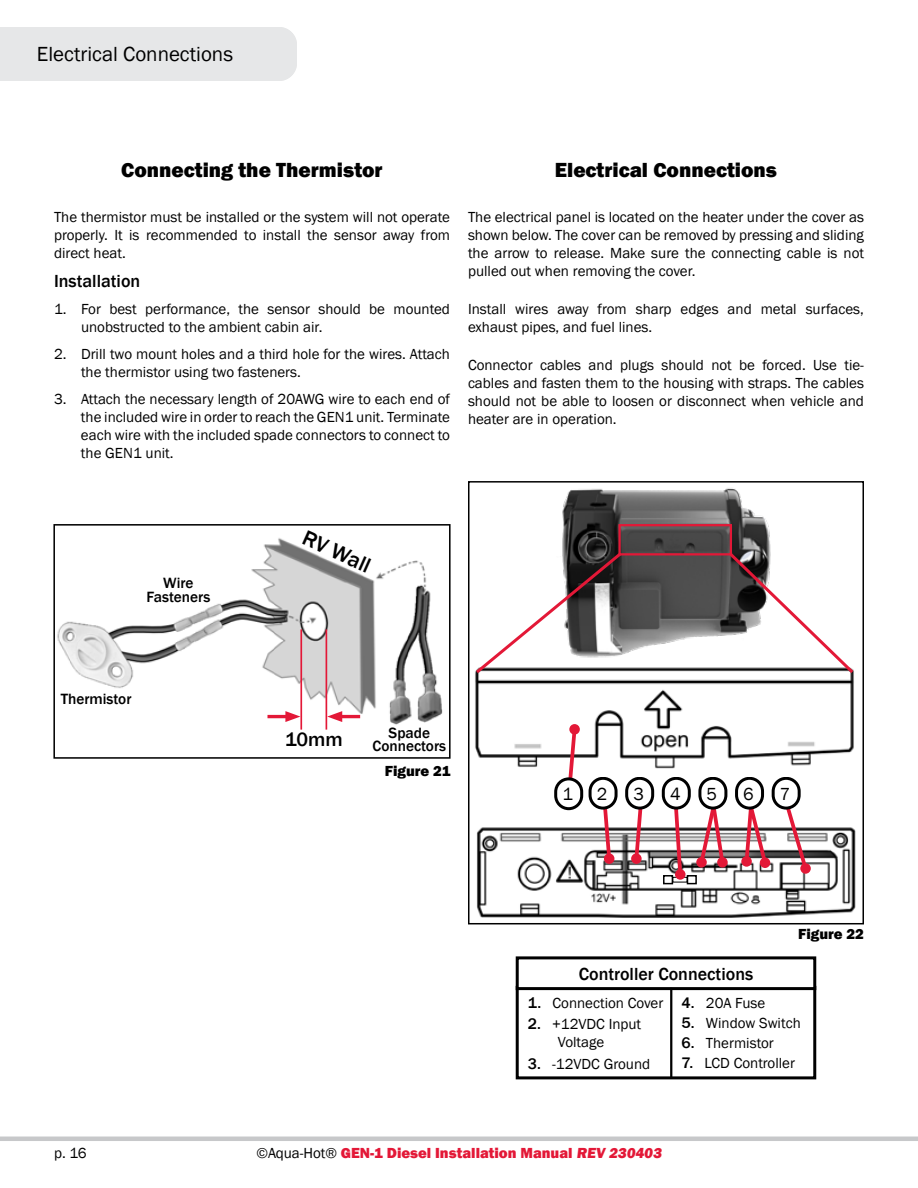
<style>
.page{position:relative;width:918px;height:1188px;background:#fff}
.page>*{position:absolute;margin:0;border:0;box-sizing:border-box;transform-origin:0 0}
.t1{font:500 21.9px "Franklin Gothic";color:#000}
.t2{font:800 21px "Franklin Gothic";color:#000}
.t3{font:21px "Franklin Gothic";color:#000}
.t4{font:500 19.95px "Franklin Gothic";color:#000}
.t5{font:500 18px "Franklin Gothic";color:#000}
.t6{font:18px "Franklin Gothic";color:#000}
.t7{font:500 15.3px/13.8px "Franklin Gothic";color:#000;text-align:center}
.t8{font:15px/18px "Franklin Gothic";color:#000;text-align:justify}
.t9{font:800 15px "Franklin Gothic";color:#e31837}
.t10{font:800 15px "Franklin Gothic";color:#000}
.s1{font-weight:500;font-size:15.75px}
.s2{font-weight:400;color:#000}
</style>
<div class="page">
<hr style="left:0;top:1137px;width:918px;height:4px;background:#c7c8ca">
<div style="left:0;top:27px;width:297px;height:54px;background:#e6e7e8"></div>
<img style="left:476px;top:810px;width:380px;height:108px">
<svg style="left:743px;top:804px;width:27px;height:63px"></svg>
<div style="left:741px;top:856px;width:11px;height:11px;background:#e31837;border-radius:50%"></div>
<div style="left:737px;top:778px;width:26px;height:30px;background:#fff;border-radius:13px"></div>
<div style="left:735px;top:777px;width:29px;height:33px;border:3px solid #000;border-radius:13px"></div>
<svg style="left:632px;top:810px;width:13px;height:53px"></svg>
<div style="left:631px;top:853px;width:11px;height:11px;background:#e31837;border-radius:50%"></div>
<div style="left:625px;top:777px;width:29px;height:33px;border:3px solid #000;border-radius:13px"></div>
<svg style="left:782px;top:803px;width:28px;height:70px"></svg>
<div style="left:800px;top:863px;width:11px;height:11px;background:#e31837;border-radius:50%"></div>
<div style="left:773px;top:778px;width:26px;height:30px;background:#fff;border-radius:13px"></div>
<div style="left:772px;top:777px;width:29px;height:33px;border:3px solid #000;border-radius:13px"></div>
<svg style="left:601px;top:804px;width:12px;height:59px"></svg>
<div style="left:604px;top:853px;width:10px;height:11px;background:#e31837;border-radius:50%"></div>
<div style="left:590px;top:778px;width:26px;height:30px;background:#fff;border-radius:13px"></div>
<div style="left:589px;top:777px;width:29px;height:33px;border:3px solid #000;border-radius:13px"></div>
<div style="left:663px;top:875px;width:10px;height:9px;border:2px solid #000"></div>
<div style="left:672px;top:877px;width:16px;height:5px;border:1px solid #000"></div>
<div style="left:687px;top:875px;width:10px;height:9px;border:2px solid #000"></div>
<svg style="left:672px;top:810px;width:12px;height:68px"></svg>
<div style="left:675px;top:869px;width:11px;height:11px;background:#e31837;border-radius:50%"></div>
<div style="left:662px;top:777px;width:29px;height:33px;border:3px solid #000;border-radius:13px"></div>
<svg style="left:697px;top:803px;width:30px;height:64px"></svg>
<div style="left:696px;top:857px;width:11px;height:11px;background:#e31837;border-radius:50%"></div>
<div style="left:700px;top:778px;width:26px;height:30px;background:#fff;border-radius:13px"></div>
<div style="left:698px;top:777px;width:29px;height:33px;border:3px solid #000;border-radius:13px"></div>
<img style="left:57px;top:538px;width:386px;height:192px">
<div style="left:53px;top:524px;width:398px;height:235px;border:2px solid #000"></div>
<hr style="left:300px;top:629px;width:2px;height:101px;background:#e31837">
<hr style="left:326px;top:629px;width:1px;height:101px;background:#e31837">
<hr style="left:337px;top:715px;width:23px;height:3px;background:#e31837">
<svg style="left:327px;top:711px;width:15px;height:11px"></svg>
<hr style="left:267px;top:715px;width:24px;height:3px;background:#e31837">
<svg style="left:285px;top:711px;width:15px;height:11px"></svg>
<img style="left:475px;top:676px;width:379px;height:93px">
<svg style="left:566px;top:725px;width:13px;height:58px"></svg>
<div style="left:569px;top:724px;width:11px;height:11px;background:#e31837;border-radius:50%"></div>
<div style="left:556px;top:779px;width:26px;height:30px;background:#fff;border-radius:13px"></div>
<div style="left:554px;top:777px;width:29px;height:33px;border:3px solid #000;border-radius:13px"></div>
<img style="left:507px;top:488px;width:310px;height:205px">
<div style="left:468px;top:481px;width:396px;height:443px;border:2px solid #000"></div>
<svg style="left:726px;top:549px;width:128px;height:127px"></svg>
<svg style="left:475px;top:550px;width:149px;height:126px"></svg>
<div style="left:618px;top:524px;width:114px;height:31px;border:2px solid #e31837"></div>
<div style="left:516px;top:986px;width:300px;height:93px;border:3px solid #000"></div>
<div style="left:516px;top:956px;width:300px;height:34px;border:3px solid #000"></div>
<hr style="left:670px;top:988px;width:2px;height:89px;background:#000">
<h2 class="t3" style="left:37px;top:41px;width:198px">Electrical Connections</h2>
<h2 class="t2" style="left:121px;top:156px;width:263px">Connecting the Thermistor</h2>
<p class="t8" style="left:54px;top:208px;width:398px">The thermistor must be installed or the system will not operate properly. It is recommended to install the sensor away from direct heat.</p>
<p class="t5" style="left:54px;top:269px;width:88px">Installation</p>
<p class="t8" style="left:81px;top:300px;width:371px;text-indent:-27px">1. For best performance, the sensor should be mounted unobstructed to the ambient cabin air.</p>
<p class="t8" style="left:81px;top:345px;width:371px;text-indent:-27px">2. Drill two mount holes and a third hole for the wires. Attach the thermistor using two fasteners.</p>
<p class="t8" style="left:81px;top:390px;width:371px;text-indent:-27px">3. Attach the necessary length of 20AWG wire to each end of the included wire in order to reach the GEN1 unit. Terminate each wire with the included spade connectors to connect to the GEN1 unit.</p>
<h2 class="t2" style="left:555px;top:156px;width:224px">Electrical Connections</h2>
<p class="t8" style="left:468px;top:208px;width:398px">The electrical panel is located on the heater under the cover as shown below. The cover can be removed by pressing and sliding the arrow to release. Make sure the connecting cable is not pulled out when removing the cover.</p>
<p class="t8" style="left:468px;top:300px;width:398px">Install wires away from sharp edges and metal surfaces, exhaust pipes, and fuel lines.</p>
<p class="t8" style="left:468px;top:356px;width:398px">Connector cables and plugs should not be forced. Use tie&shy;cables and fasten them to the housing with straps. The cables should not be able to loosen or disconnect when vehicle and heater are in operation.</p>
<p class="t7" style="left:147px;top:576px;width:65px">Wire<br>Fasteners</p>
<h1 class="t1" style="left:309px;top:524px;width:74px;rotate:24deg">RV Wall</h1>
<p class="t7" style="left:61px;top:692px;width:72px">Thermistor</p>
<h3 class="t4" style="left:285px;top:727px;width:59px">10mm</h3>
<p class="t7" style="left:373px;top:726px;width:75px">Spade<br>Connectors</p>
<p class="t10" style="left:385px;top:761px;width:67px">Figure 21</p>
<p class="t6" style="left:562px;top:783px;width:12px">1</p>
<p class="t6" style="left:597px;top:782px;width:12px">2</p>
<p class="t6" style="left:633px;top:782px;width:12px">3</p>
<p class="t6" style="left:670px;top:782px;width:12px">4</p>
<p class="t6" style="left:707px;top:782px;width:12px">5</p>
<p class="t6" style="left:743px;top:782px;width:12px">6</p>
<p class="t6" style="left:780px;top:782px;width:12px">7</p>
<p class="t5" style="left:579px;top:962px;width:176px">Controller Connections</p>
<p class="t10" style="left:798px;top:925px;width:67px">Figure 22</p>
<p class="t8" style="left:528px;top:994px;width:137px"><span class="s1">1.</span> Connection Cover</p>
<p class="t8" style="left:528px;top:1016px;width:115px;text-align:center"><span class="s1">2.</span> +12VDC Input<br>Voltage</p>
<p class="t8" style="left:528px;top:1055px;width:124px"><span class="s1">3.</span> -12VDC Ground</p>
<p class="t8" style="left:682px;top:994px;width:85px"><span class="s1">4.</span> 20A Fuse</p>
<p class="t8" style="left:682px;top:1014px;width:121px"><span class="s1">5.</span> Window Switch</p>
<p class="t8" style="left:682px;top:1035px;width:94px"><span class="s1">6.</span> Thermistor</p>
<p class="t8" style="left:682px;top:1055px;width:115px"><span class="s1">7.</span> LCD Controller</p>
<p class="t8" style="left:54px;top:1145px;width:34px">p. 16</p>
<p class="t9" style="left:256px;top:1143px;width:409px"><span class="s2">©Aqua-Hot®</span> GEN-1 Diesel Installation Manual REV 230403</p>
</div>
